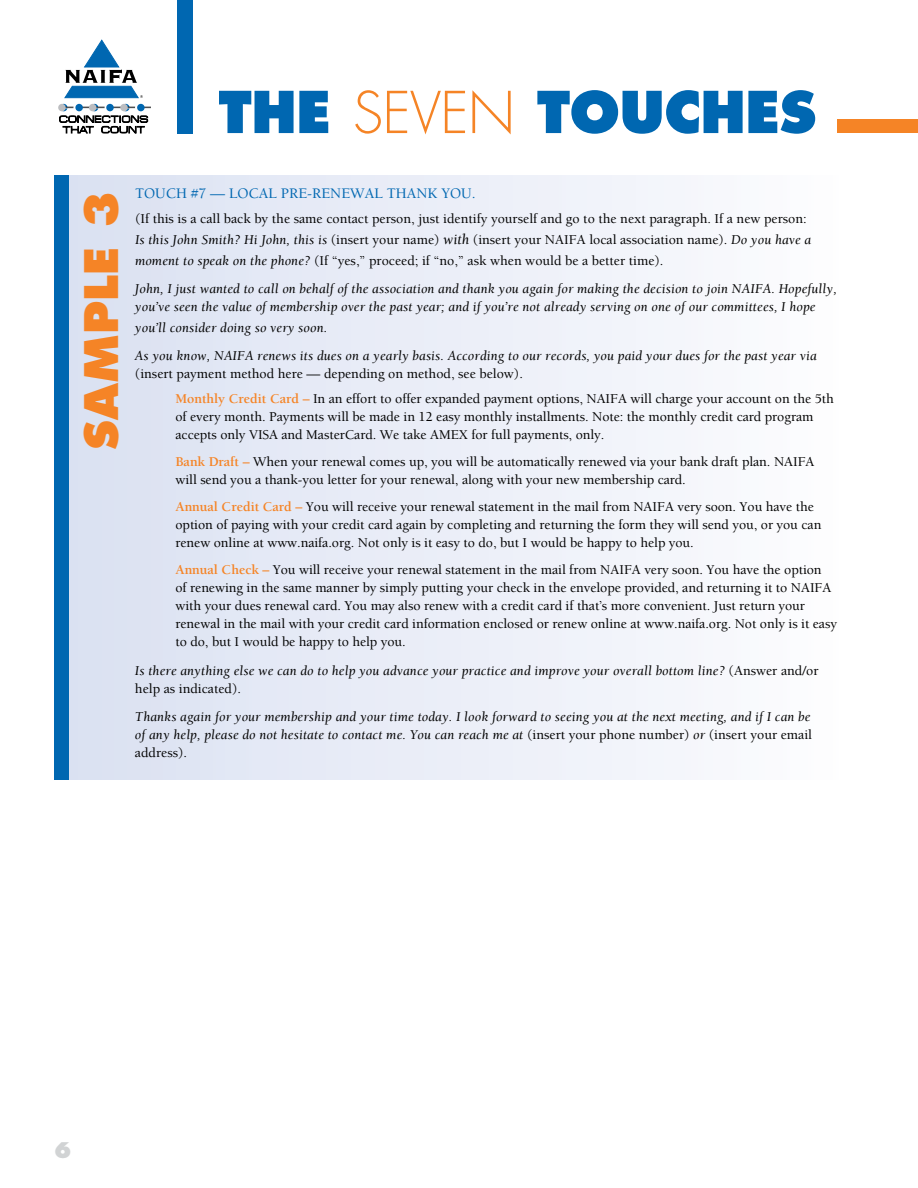
<style>
.page{position:relative;width:918px;height:1188px;background:#fff}
.page>*{position:absolute;margin:0;border:0;box-sizing:border-box;transform-origin:0 0}
.t1{font:300 56.1px "Futura Std";color:#f58426}
.t2{font:800 56.1px "Futura Std";letter-spacing:-.015em;color:#0067b1}
.t3{font:800 45px "Futura Std";color:#f58426}
.t4{font:800 21px "Futura Std";color:#d1d3d4}
.t5{font:500 15px "Berkeley Std";color:#0067b1}
.t6{font:500 13.8px/18px "Berkeley Std";letter-spacing:-.005em;color:#000}
.t7{font:italic 13.8px/18px "Berkeley Std";letter-spacing:.01em;color:#000}
.s1{font-weight:800;color:#0067b1}
.s2{font-weight:400;font-style:italic}
.s3{font-weight:400;font-style:italic;font-size:15px}
.s4{font-weight:700;color:#f58426}
.s5{font-weight:500;font-style:normal}
</style>
<div class="page">
<div style="left:837px;top:120px;width:81px;height:13px;background:#f58426"></div>
<div style="left:60px;top:104px;width:7px;height:7px;background:#1570b2;border-radius:50%"></div>
<svg style="left:91px;top:104px;width:7px;height:7px"></svg>
<svg style="left:122px;top:104px;width:8px;height:7px"></svg>
<svg style="left:114px;top:107px;width:21px;height:1px"></svg>
<svg style="left:83px;top:107px;width:22px;height:1px"></svg>
<div style="left:75px;top:104px;width:8px;height:7px;background:#0067b1;border-radius:50%"></div>
<div style="left:106px;top:104px;width:8px;height:7px;background:#0067b1;border-radius:50%"></div>
<div style="left:89px;top:104px;width:7px;height:7px;background:#bcbdc0;border-radius:50%"></div>
<div style="left:120px;top:104px;width:8px;height:7px;background:#bcbdc0;border-radius:50%"></div>
<div style="left:58px;top:104px;width:8px;height:7px;background:#bcbdc0;border-radius:50%"></div>
<div style="left:137px;top:104px;width:8px;height:7px;background:#0067b1;border-radius:50%"></div>
<svg style="left:64px;top:39px;width:79px;height:59px"></svg>
<svg style="left:59px;top:115px;width:89px;height:18px"></svg>
<div style="left:178px;top:0;width:15px;height:133px;background:#0067b1"></div>
<div style="left:68px;top:176px;width:782px;height:604px;background:linear-gradient(to right,#dae1f2,#fdfdfe)"></div>
<div style="left:54px;top:176px;width:14px;height:604px;background:#0067b1"></div>
<h1 class="t1" style="left:218px;top:79px;width:167px"><span class="s1">THE</span> SEVEN</h1>
<h1 class="t2" style="left:537px;top:76px;width:281px">TOUCHES</h1>
<h2 class="t3" style="left:73px;top:450px;width:260px;rotate:-90deg">SAMPLE 3</h2>
<p class="t5" style="left:135px;top:186px;width:21px">Touch</p>
<p class="t5" style="left:191px;top:186px;width:58px">#7 — Local</p>
<p class="t5" style="left:281px;top:186px;width:52px">Pre-Renewal</p>
<p class="t5" style="left:387px;top:186px;width:21px">Thank</p>
<p class="t5" style="left:441px;top:186px;width:36px">You .</p>
<p class="t6" style="left:135px;top:209px;width:678px;line-height:21px">(If this is a call back by the same contact person, just identify yourself and go to the next paragraph. If a new person:<br><span class="s2">Is this John Smith? Hi John, this is</span> (insert your name) <span class="s3">with</span> (insert your NAIFA local association name). <span class="s2">Do you have a moment to speak on the phone?</span> (If “yes,” proceed; if “no,” ask when would be a better time).</p>
<p class="t7" style="left:135px;top:280px;width:703px">John, I just wanted to call on behalf of the association and thank you again for making the decision to join NAIFA. Hopefully, you’ve seen the value of membership over the past year; and if you’re not already serving on one of our committees, I hope</p>
<p class="t7" style="left:135px;top:314px;width:683px;line-height:27.8px">you’ll consider doing so very soon.<br>As you know, NAIFA renews its dues on a yearly basis. According to our records, you paid your dues for the past year via</p>
<p class="t6" style="left:175px;top:361px;width:660px;line-height:25.5px;text-indent:-41px">(insert payment method here — depending on method, see below).<br><span class="s4">Monthly Credit Card –</span> In an effort to offer expanded payment options, NAIFA will charge your account on the 5th</p>
<p class="t6" style="left:175px;top:408px;width:639px">of every month. Payments will be made in 12 easy monthly installments. Note: the monthly credit card program accepts only VISA and MasterCard. We take AMEX for full payments, only.</p>
<p class="t6" style="left:175px;top:453px;width:641px"><span class="s4">Bank Draft –</span> When your renewal comes up, you will be automatically renewed via your bank draft plan. NAIFA will send you a thank-you letter for your renewal, along with your new membership card.</p>
<p class="t6" style="left:175px;top:498px;width:647px"><span class="s4">Annual Credit Card –</span> You will receive your renewal statement in the mail from NAIFA very soon. You have the option of paying with your credit card again by completing and returning the form they will send you, or you can renew online at www.naifa.org. Not only is it easy to do, but I would be happy to help you.</p>
<p class="t6" style="left:175px;top:561px;width:663px"><span class="s4">Annual Check –</span> You will receive your renewal statement in the mail from NAIFA very soon. You have the option<br>of renewing in the same manner by simply putting your check in the envelope provided, and returning it to NAIFA with your dues renewal card. You may also renew with a credit card if that’s more convenient. Just return your renewal in the mail with your credit card information enclosed or renew online at www.naifa.org. Not only is it easy to do, but I would be happy to help you.</p>
<p class="t7" style="left:135px;top:662px;width:685px">Is there anything else we can do to help you advance your practice and improve your overall bottom line? <span class="s5">(Answer and/or help as indicated).</span></p>
<p class="t7" style="left:135px;top:708px;width:679px">Thanks again for your membership and your time today. I look forward to seeing you at the next meeting, and if I can be of any help, please do not hesitate to contact me. You can reach me at <span class="s5">(insert your phone number)</span> or <span class="s5">(insert your email address).</span></p>
<h3 class="t4" style="left:54px;top:1137px;width:19px">6</h3>
</div>
